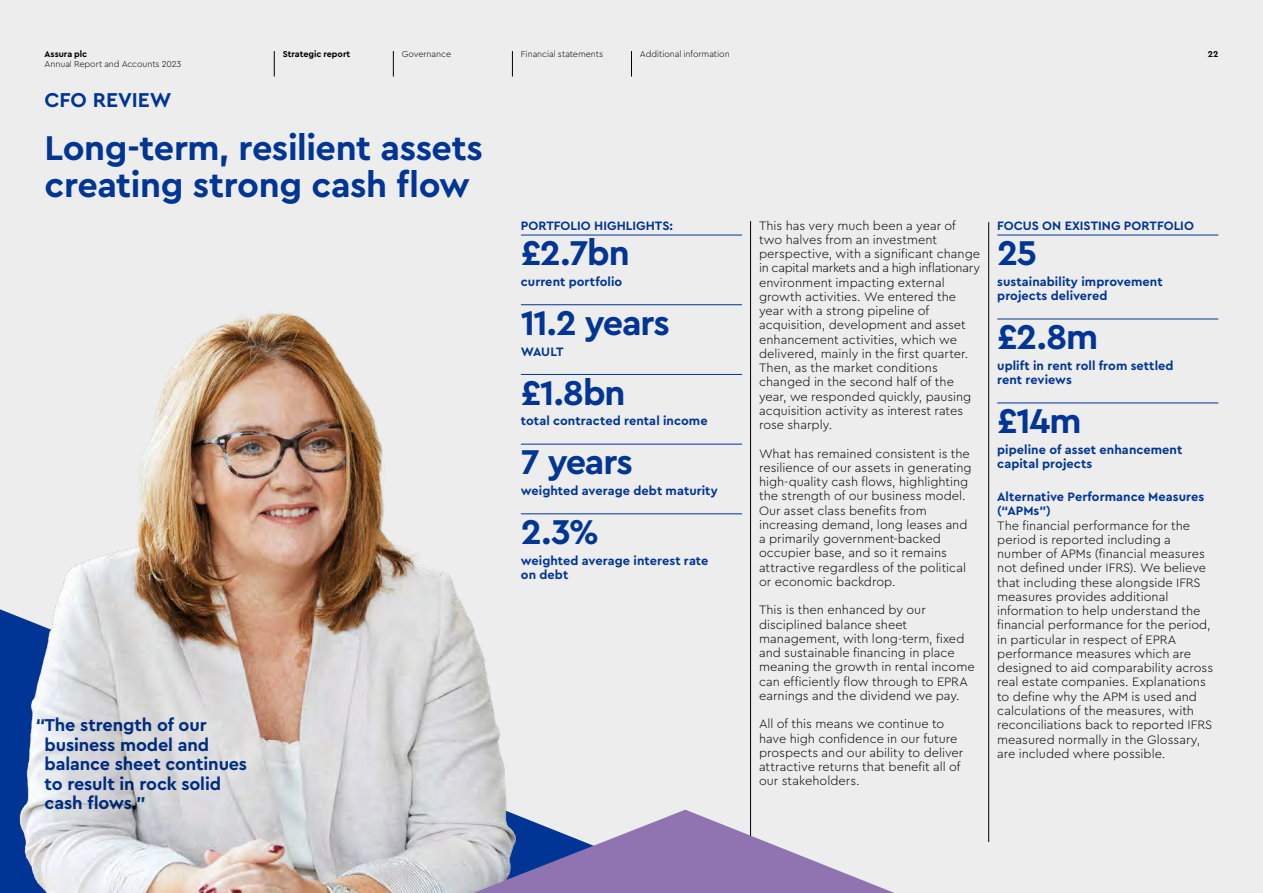
<style>
.page{position:relative;width:1263px;height:893px;background:#ededed}
.page>*{position:absolute;margin:0;border:0;box-sizing:border-box;transform-origin:0 0}
.t1{font:700 36px/37.5px "Cera Pro";letter-spacing:-.015em;color:#003595}
.t2{font:700 21px "Cera Pro";letter-spacing:-.005em;color:#003595}
.t3{font:700 18px/19.5px "Cera Pro";letter-spacing:-.01em;color:#003595}
.t4{font:300 12.75px/14.2px "Cera Pro";color:#000}
.t5{font:700 12.75px/14.2px "Cera Pro";letter-spacing:.005em;color:#003595}
.t6{font:300 9px "Cera Pro";letter-spacing:-.005em;color:#000}
.t7{font:700 9px "Cera Pro";letter-spacing:-.005em;color:#000}
</style>
<div class="page">
<img style="left:0;top:234px;width:723px;height:659px">
<svg style="left:473px;top:810px;width:421px;height:83px"></svg>
<hr style="left:521px;top:235px;width:221px;height:1px;background:#003595">
<hr style="left:521px;top:304px;width:221px;height:1px;background:#003595">
<hr style="left:521px;top:374px;width:221px;height:1px;background:#003595">
<hr style="left:521px;top:444px;width:221px;height:1px;background:#003595">
<hr style="left:521px;top:514px;width:221px;height:1px;background:#003595">
<hr style="left:997px;top:235px;width:221px;height:1px;background:#003595">
<hr style="left:997px;top:319px;width:221px;height:1px;background:#003595">
<hr style="left:997px;top:403px;width:221px;height:1px;background:#003595">
<hr style="left:750px;top:221px;width:1px;height:615px;background:#000">
<hr style="left:988px;top:222px;width:1px;height:620px;background:#000">
<svg style="left:274px;top:51px;width:1px;height:26px"></svg>
<svg style="left:393px;top:51px;width:1px;height:26px"></svg>
<svg style="left:512px;top:51px;width:1px;height:26px"></svg>
<svg style="left:631px;top:51px;width:1px;height:26px"></svg>
<p class="t7" style="left:45px;top:48px;width:44px">Assura plc</p>
<p class="t6" style="left:45px;top:58px;width:138px">Annual Report and Accounts 2023</p>
<p class="t7" style="left:283px;top:48px;width:69px">Strategic report</p>
<p class="t6" style="left:402px;top:48px;width:51px">Governance</p>
<p class="t6" style="left:521px;top:48px;width:84px">Financial statements</p>
<p class="t6" style="left:640px;top:48px;width:91px">Additional information</p>
<p class="t7" style="left:1208px;top:48px;width:12px">22</p>
<h2 class="t2" style="left:45px;top:86px;width:128px">CFO REVIEW</h2>
<h1 class="t1" style="left:45px;top:128px;width:440px">Long-term, resilient assets creating strong cash flow</h1>
<p class="t5" style="left:521px;top:218px;width:154px">PORTFOLIO HIGHLIGHTS:</p>
<h1 class="t1" style="left:521px;top:233px;width:110px">£2.7bn</h1>
<p class="t5" style="left:521px;top:274px;width:103px">current portfolio</p>
<h1 class="t1" style="left:521px;top:303px;width:150px">11.2 years</h1>
<p class="t5" style="left:521px;top:344px;width:44px">WAULT</p>
<h1 class="t1" style="left:521px;top:372px;width:106px">£1.8bn</h1>
<p class="t5" style="left:521px;top:413px;width:188px">total contracted rental income</p>
<h1 class="t1" style="left:521px;top:442px;width:113px">7 years</h1>
<p class="t5" style="left:521px;top:483px;width:198px">weighted average debt maturity</p>
<h1 class="t1" style="left:521px;top:512px;width:80px">2.3%</h1>
<p class="t5" style="left:521px;top:553px;width:189px">weighted average interest rate on debt</p>
<h3 class="t3" style="left:45px;top:715px;width:204px;text-indent:-9px">“The strength of our business model and balance sheet continues to result in rock solid cash flows.”</h3>
<p class="t4" style="left:759px;top:218px;width:223px">This has very much been a year of two halves from an investment perspective, with a significant change in capital markets and a high inflationary environment impacting external growth activities. We entered the year with a strong pipeline of acquisition, development and asset enhancement activities, which we delivered, mainly in the first quarter.<br>Then, as the market conditions changed in the second half of the year, we responded quickly, pausing acquisition activity as interest rates rose sharply.</p>
<p class="t4" style="left:759px;top:446px;width:214px">What has remained consistent is the resilience of our assets in generating high-quality cash flows, highlighting the strength of our business model.<br>Our asset class benefits from increasing demand, long leases and a primarily government-backed occupier base, and so it remains attractive regardless of the political or economic backdrop.</p>
<p class="t4" style="left:759px;top:602px;width:217px">This is then enhanced by our disciplined balance sheet management, with long-term, fixed and sustainable financing in place meaning the growth in rental income can efficiently flow through to EPRA earnings and the dividend we pay.</p>
<p class="t4" style="left:759px;top:716px;width:206px">All of this means we continue to have high confidence in our future prospects and our ability to deliver attractive returns that benefit all of our stakeholders.</p>
<p class="t5" style="left:997px;top:218px;width:198px">FOCUS ON EXISTING PORTFOLIO</p>
<h1 class="t1" style="left:997px;top:233px;width:42px">25</h1>
<p class="t5" style="left:997px;top:274px;width:167px">sustainability improvement projects delivered</p>
<h1 class="t1" style="left:997px;top:317px;width:103px">£2.8m</h1>
<p class="t5" style="left:997px;top:358px;width:178px">uplift in rent roll from settled rent reviews</p>
<h1 class="t1" style="left:997px;top:401px;width:86px">£14m</h1>
<p class="t5" style="left:997px;top:442px;width:187px">pipeline of asset enhancement capital projects</p>
<p class="t5" style="left:997px;top:489px;width:209px">Alternative Performance Measures (“APMs”)</p>
<p class="t4" style="left:997px;top:518px;width:218px">The financial performance for the period is reported including a number of APMs (financial measures not defined under IFRS). We believe that including these alongside IFRS measures provides additional information to help understand the financial performance for the period, in particular in respect of EPRA performance measures which are designed to aid comparability across real estate companies. Explanations to define why the APM is used and calculations of the measures, with reconciliations back to reported IFRS measured normally in the Glossary, are included where possible.</p>
</div>
